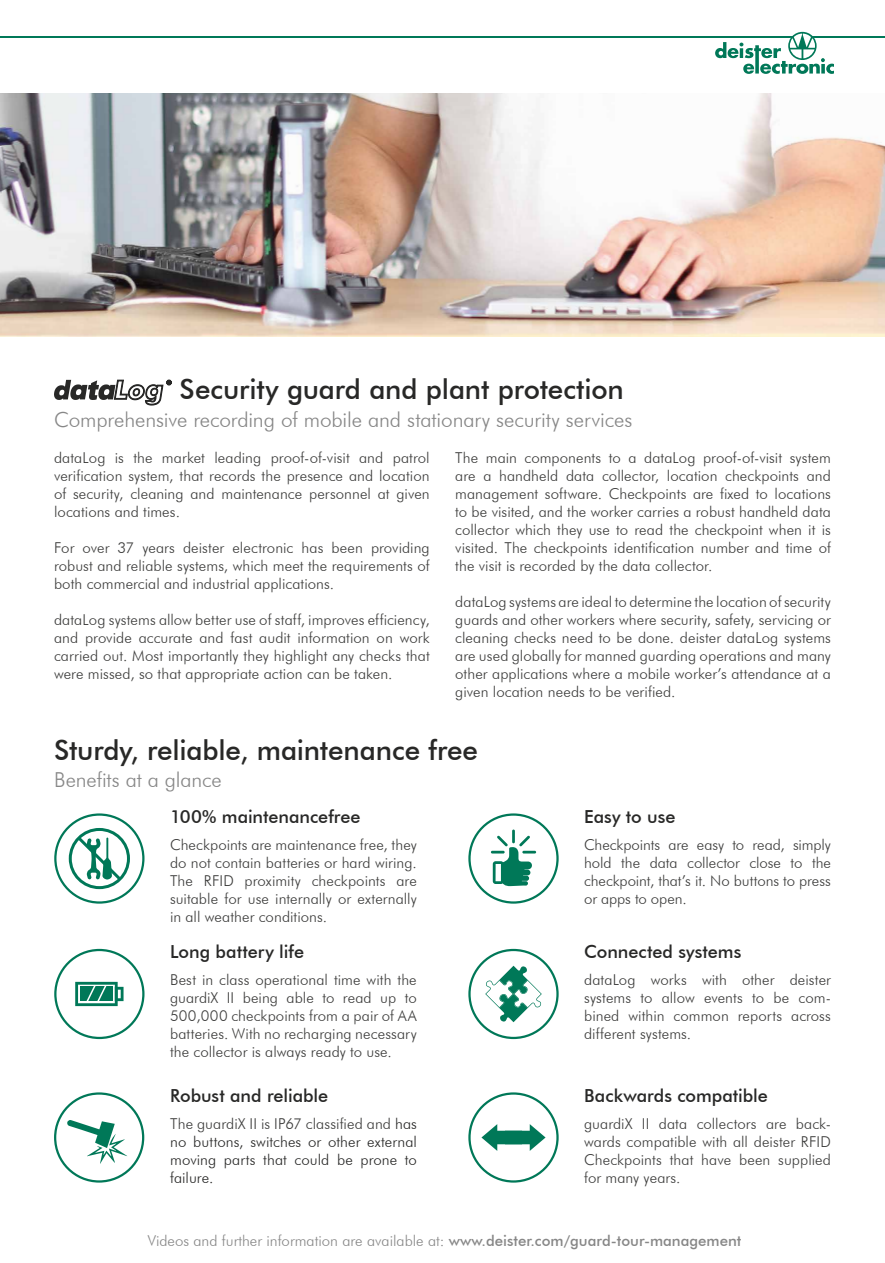
<style>
.page{position:relative;width:885px;height:1263px;background:#fff}
.page>*{position:absolute;margin:0;border:0;box-sizing:border-box;transform-origin:0 0}
.t1{font:500 27.75px "Futura BT";letter-spacing:-.005em;color:#282827}
.t2{font:300 20.85px "Futura BT";letter-spacing:-.005em;color:#878787}
.t3{font:300 20.7px "Futura BT";letter-spacing:-.005em;color:#878787}
.t4{font:500 18px "Futura BT";color:#282827}
.t5{font:300 15px/18px "Futura BT";letter-spacing:.005em;color:#3c3c3b;text-align:justify}
.t6{font:300 15px/18px "Futura BT";letter-spacing:.005em;color:#282827;text-align:justify}
.t7{font:300 15px "Futura BT";color:#878787}
.s1{color:#3c3c3b}
.s2{font-weight:500}
</style>
<div class="page">
<img style="left:0;top:94px;width:884px;height:243px">
<svg style="left:67px;top:1120px;width:60px;height:44px"></svg>
<div style="left:54px;top:1092px;width:90px;height:90px;border:2px solid #007858;border-radius:50%"></div>
<svg style="left:67px;top:826px;width:64px;height:65px"></svg>
<div style="left:54px;top:813px;width:90px;height:91px;border:2px solid #007858;border-radius:50%"></div>
<svg style="left:54px;top:380px;width:117px;height:25px"></svg>
<div style="left:54px;top:949px;width:90px;height:90px;border:2px solid #007858;border-radius:50%"></div>
<svg style="left:75px;top:982px;width:48px;height:24px"></svg>
<div style="left:468px;top:1092px;width:90px;height:90px;border:2px solid #007858;border-radius:50%"></div>
<svg style="left:481px;top:1124px;width:64px;height:27px"></svg>
<div style="left:468px;top:949px;width:90px;height:90px;border:2px solid #007858;border-radius:50%"></div>
<svg style="left:485px;top:966px;width:56px;height:56px"></svg>
<div style="left:468px;top:813px;width:90px;height:91px;border:2px solid #007858;border-radius:50%"></div>
<hr style="left:512px;top:829px;width:3px;height:14px;background:#007858">
<svg style="left:491px;top:836px;width:45px;height:50px"></svg>
<hr style="left:0;top:36px;width:884px;height:2px;background:#007858">
<svg style="left:715px;top:32px;width:118px;height:42px"></svg>
<h1 class="t1" style="left:179px;top:373px;width:445px">Security guard and plant protection</h1>
<h2 class="t2" style="left:54px;top:406px;width:580px">Comprehensive recording of mobile and stationary security services</h2>
<p class="t5" style="left:54px;top:448px;width:377px">dataLog is the market leading proof-of-visit and patrol verification system, that records the presence and location of security, cleaning and maintenance personnel at given locations and times.</p>
<p class="t5" style="left:54px;top:538px;width:377px">For over 37 years deister electronic has been providing robust and reliable systems, which meet the requirements of both commercial and industrial applications.</p>
<p class="t5" style="left:54px;top:610px;width:377px">dataLog systems allow better use of staff, improves efficiency, and provide accurate and fast audit information on work carried out. Most importantly they highlight any checks that were missed, so that appropriate action can be taken.</p>
<p class="t5" style="left:455px;top:448px;width:377px">The main components to a dataLog proof-of-visit system are a handheld data collector, location checkpoints and management software. Checkpoints are fixed to locations to be visited, and the worker carries a robust handheld data collector which they use to read the checkpoint when it is visited. The checkpoints identification number and time of the visit is recorded by the data collector.</p>
<p class="t5" style="left:455px;top:592px;width:377px">dataLog systems are ideal to determine the location of security guards and other workers where security, safety, servicing or cleaning checks need to be done. deister dataLog systems are used globally for manned guarding operations and many other applications where a mobile worker’s attendance at a given location needs to be verified.</p>
<h1 class="t1" style="left:54px;top:733px;width:425px">Sturdy, reliable, maintenance free</h1>
<h3 class="t3" style="left:54px;top:767px;width:169px">Benefits at a glance</h3>
<p class="t4" style="left:170px;top:805px;width:192px">100% maintenancefree</p>
<p class="t5" style="left:170px;top:835px;width:248px">Checkpoints are maintenance free, they do not contain batteries or hard wiring.<br>The RFID proximity checkpoints are suitable for use internally or externally in all weather conditions.</p>
<p class="t4" style="left:170px;top:941px;width:135px">Long battery life</p>
<p class="t5" style="left:170px;top:971px;width:248px">Best in class operational time with the guardiX II being able to read up to 500,000 checkpoints from a pair of AA batteries. With no recharging necessary the collector is always ready to use.</p>
<p class="t4" style="left:170px;top:1084px;width:159px">Robust and reliable</p>
<p class="t6" style="left:170px;top:1114px;width:248px"><span class="s1">The guardiX II is IP67 classified and</span> has no buttons, switches or other external moving parts that could be prone to failure.</p>
<p class="t4" style="left:584px;top:805px;width:93px">Easy to use</p>
<p class="t5" style="left:584px;top:835px;width:248px">Checkpoints are easy to read, simply hold the data collector close to the checkpoint, that’s it. No buttons to press or apps to open.</p>
<p class="t4" style="left:584px;top:941px;width:159px">Connected systems</p>
<p class="t5" style="left:584px;top:971px;width:248px">dataLog works with other deister systems to allow events to be com&shy;bined within common reports across different systems.</p>
<p class="t4" style="left:584px;top:1084px;width:185px">Backwards compatible</p>
<p class="t5" style="left:584px;top:1114px;width:248px">guardiX II data collectors are back&shy;wards compatible with all deister RFID Checkpoints that have been supplied for many years.</p>
<p class="t7" style="left:148px;top:1231px;width:595px">Videos and further information are available at: <span class="s2">www.deister.com/guard-tour-management</span></p>
</div>
